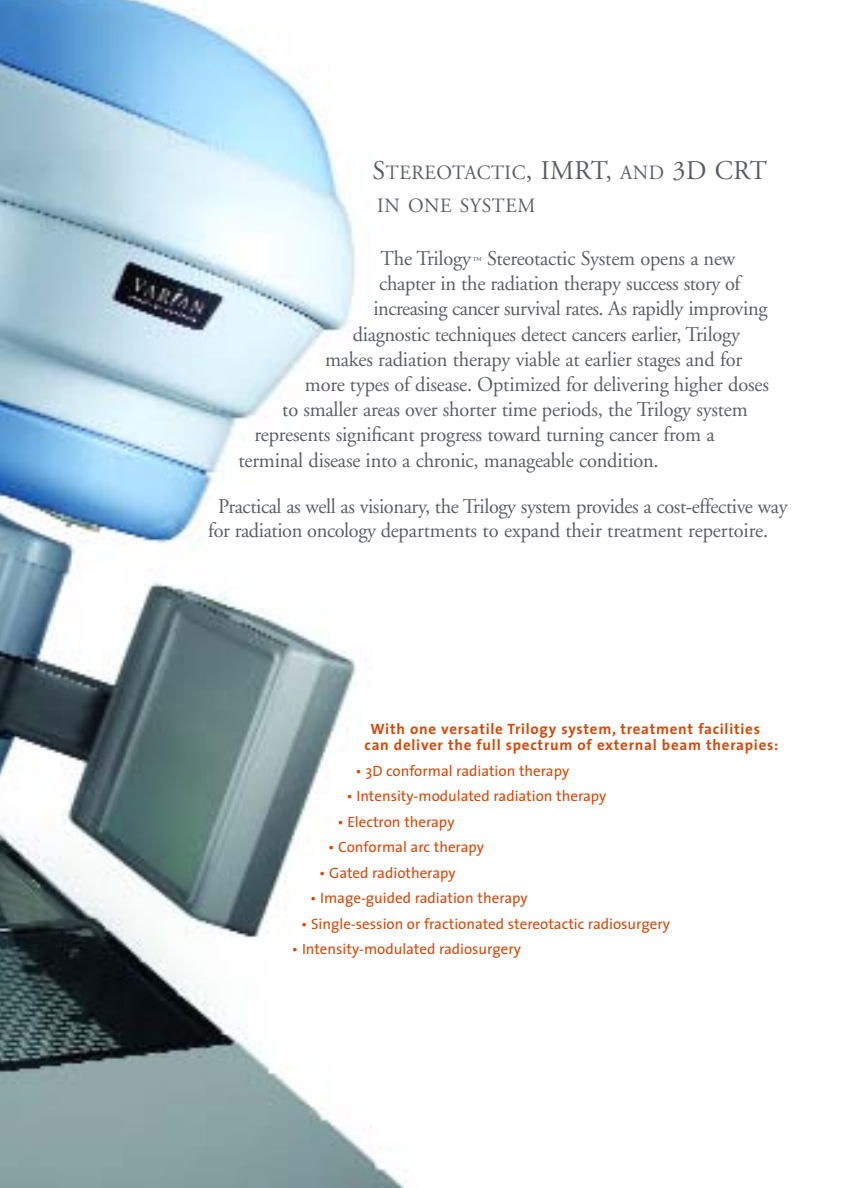
<style>
.page{position:relative;width:864px;height:1188px;background:#fff}
.page>*{position:absolute;margin:0;border:0;box-sizing:border-box;transform-origin:0 0}
.t1{font:21px/23.4px "Adobe Garamond";letter-spacing:-.01em;color:#5b5f63}
.t2{font:20.25px/32.4px "Adobe Garamond";letter-spacing:.025em;color:#5b5f63}
.t3{font:15px "The Sans";color:#d74809}
.t4{font:700 15px/16.5px "The Sans";letter-spacing:.05em;color:#d74809}
.t5{font:9px "Adobe Garamond";color:#5b5f63}
.s1{font-size:27px}
</style>
<div class="page">
<img style="left:0;top:0;width:406px;height:1188px">
<p class="t2" style="left:373px;top:158px;width:396px"><span class="s1">S</span>TEREOTACTIC<span class="s1">, IMRT,</span> AND <span class="s1">3D CRT<br></span>IN ONE SYSTEM</p>
<p class="t1" style="left:381px;top:248px;width:92px">The Trilogy</p>
<p class="t5" style="left:472px;top:256px;width:11px">™</p>
<p class="t1" style="left:487px;top:248px;width:250px">Stereotactic System opens a new</p>
<p class="t1" style="left:379px;top:274px;width:363px">chapter in the radiation therapy success story of</p>
<p class="t1" style="left:374px;top:299px;width:396px">increasing cancer survival rates. As rapidly improving</p>
<p class="t1" style="left:353px;top:324px;width:389px">diagnostic techniques detect cancers earlier, Trilogy</p>
<p class="t1" style="left:325px;top:349px;width:419px">makes radiation therapy viable at earlier stages and for</p>
<p class="t1" style="left:305px;top:374px;width:466px">more types of disease. Optimized for delivering higher doses</p>
<p class="t1" style="left:282px;top:400px;width:467px">to smaller areas over shorter time periods, the Trilogy system</p>
<p class="t1" style="left:255px;top:425px;width:462px">represents significant progress toward turning cancer from a</p>
<p class="t1" style="left:238px;top:450px;width:422px">terminal disease into a chronic, manageable condition.</p>
<p class="t1" style="left:208px;top:497px;width:581px;text-indent:10px">Practical as well as visionary, the Trilogy system provides a cost-effective way for radiation oncology departments to expand their treatment repertoire.</p>
<p class="t4" style="left:365px;top:722px;width:415px;text-indent:6px">With one versatile Trilogy system, treatment facilities can deliver the full spectrum of external beam therapies:</p>
<p class="t3" style="left:355px;top:765px;width:215px">• 3D conformal radiation therapy</p>
<p class="t3" style="left:346px;top:790px;width:262px">• Intensity-modulated radiation therapy</p>
<p class="t3" style="left:337px;top:816px;width:119px">• Electron therapy</p>
<p class="t3" style="left:328px;top:841px;width:157px">• Conformal arc therapy</p>
<p class="t3" style="left:319px;top:867px;width:138px">• Gated radiotherapy</p>
<p class="t3" style="left:310px;top:892px;width:219px">• Image-guided radiation therapy</p>
<p class="t3" style="left:301px;top:918px;width:370px">• Single-session or fractionated stereotactic radiosurgery</p>
<p class="t3" style="left:292px;top:943px;width:231px">• Intensity-modulated radiosurgery</p>
</div>
